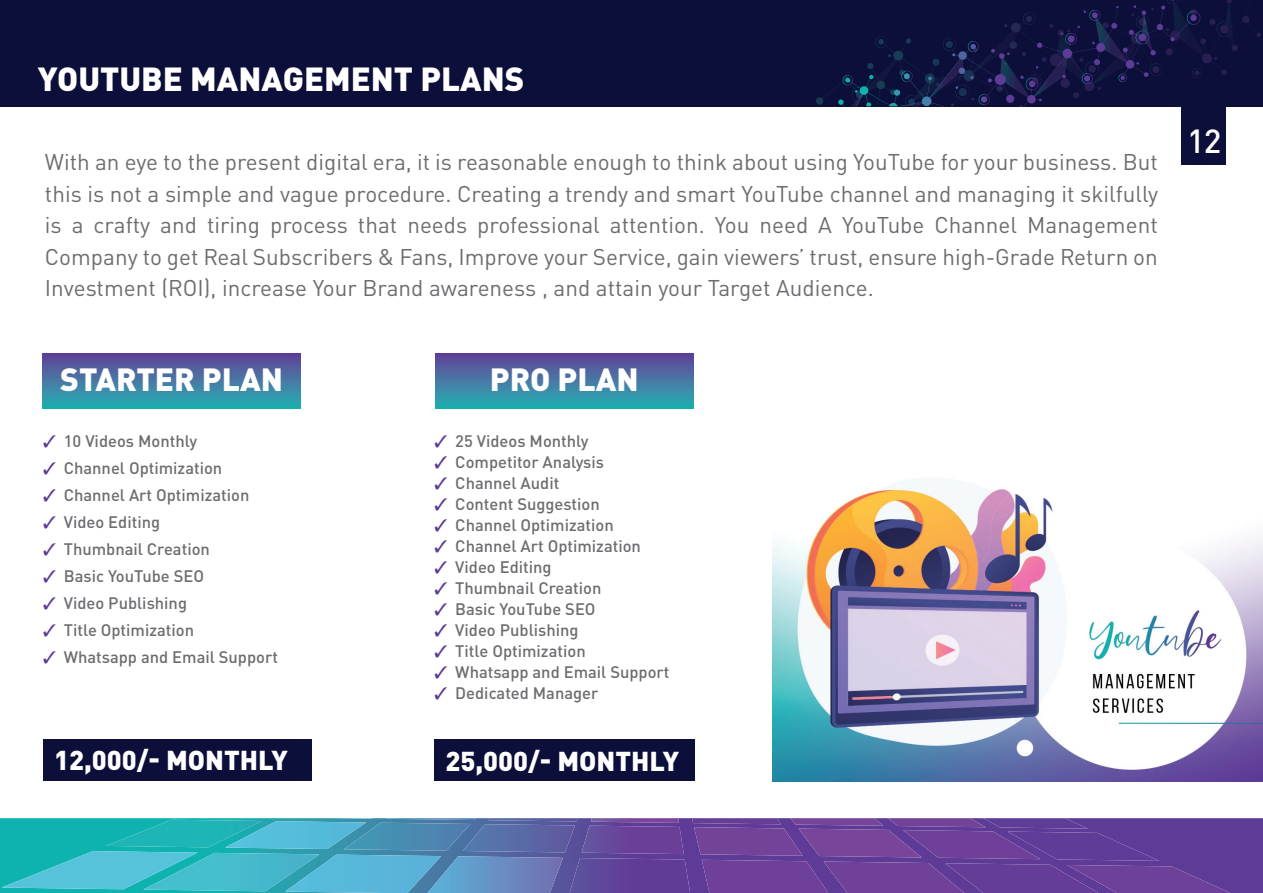
<style>
.page{position:relative;width:1263px;height:893px;background:#fff}
.page>*{position:absolute;margin:0;border:0;box-sizing:border-box;transform-origin:0 0}
.t1{font:900 33px "DIN Pro";color:#fff}
.t2{font:500 33px "DIN Pro";color:#fff}
.t3{font:900 31.8px "DIN Pro";color:#fff}
.t4{font:900 27px "DIN Pro";color:#fff}
.t5{font:22.5px/31.5px "DIN Pro";color:#6c6d70;text-align:justify}
.t6{font:500 16.5px "DIN Pro";color:#6c6d70}
.s1{color:#5d3c96}
</style>
<div class="page">
<div style="left:0;top:0;width:1263px;height:106px;background:#0b0f39"></div>
<svg style="left:842px;top:0;width:419px;height:106px"></svg>
<div style="left:0;top:818px;width:1263px;height:75px;background:#5d3b96"></div>
<svg style="left:1px;top:818px;width:1229px;height:75px;background:#566faa"></svg>
<div style="left:1181px;top:104px;width:45px;height:60px;background:#0b0f39"></div>
<svg style="left:43px;top:353px;width:258px;height:56px;background:#4278a4"></svg>
<svg style="left:435px;top:353px;width:258px;height:56px;background:#4278a4"></svg>
<div style="left:434px;top:740px;width:260px;height:41px;background:#0b0f39"></div>
<div style="left:43px;top:740px;width:268px;height:41px;background:#0b0f39"></div>
<img style="left:772px;top:478px;width:491px;height:303px">
<h1 class="t1" style="left:38px;top:51px;width:488px">YOUTUBE MANAGEMENT PLANS</h1>
<p class="t5" style="left:45px;top:144px;width:1115px">With an eye to the present digital era, it is reasonable enough to think about using YouTube for your business. But this is not a simple and vague procedure. Creating a trendy and smart YouTube channel and managing it skilfully is a crafty and tiring process that needs professional attention. You need A YouTube Channel Management Company to get Real Subscribers &amp; Fans, Improve your Service, gain viewers’ trust, ensure high-Grade Return on Investment (ROI), increase Your Brand awareness , and attain your Target Audience.</p>
<h2 class="t3" style="left:60px;top:352px;width:224px">STARTER PLAN</h2>
<p class="t6" style="left:43px;top:428px;width:156px"><span class="s1">✓</span> 10 Videos Monthly</p>
<p class="t6" style="left:43px;top:455px;width:181px"><span class="s1">✓</span> Channel Optimization</p>
<p class="t6" style="left:43px;top:482px;width:208px"><span class="s1">✓</span> Channel Art Optimization</p>
<p class="t6" style="left:43px;top:509px;width:119px"><span class="s1">✓</span> Video Editing</p>
<p class="t6" style="left:43px;top:536px;width:169px"><span class="s1">✓</span> Thumbnail Creation</p>
<p class="t6" style="left:43px;top:563px;width:163px"><span class="s1">✓</span> Basic YouTube SEO</p>
<p class="t6" style="left:43px;top:590px;width:146px"><span class="s1">✓</span> Video Publishing</p>
<p class="t6" style="left:43px;top:617px;width:153px"><span class="s1">✓</span> Title Optimization</p>
<p class="t6" style="left:43px;top:644px;width:237px"><span class="s1">✓</span> Whatsapp and Email Support</p>
<h2 class="t3" style="left:490px;top:352px;width:150px">PRO PLAN</h2>
<p class="t6" style="left:434px;top:428px;width:156px"><span class="s1">✓</span> 25 Videos Monthly</p>
<p class="t6" style="left:434px;top:449px;width:171px"><span class="s1">✓</span> Competitor Analysis</p>
<p class="t6" style="left:434px;top:470px;width:127px"><span class="s1">✓</span> Channel Audit</p>
<p class="t6" style="left:434px;top:491px;width:167px"><span class="s1">✓</span> Content Suggestion</p>
<p class="t6" style="left:434px;top:512px;width:181px"><span class="s1">✓</span> Channel Optimization</p>
<p class="t6" style="left:434px;top:533px;width:208px"><span class="s1">✓</span> Channel Art Optimization</p>
<p class="t6" style="left:434px;top:554px;width:119px"><span class="s1">✓</span> Video Editing</p>
<p class="t6" style="left:434px;top:575px;width:169px"><span class="s1">✓</span> Thumbnail Creation</p>
<p class="t6" style="left:434px;top:596px;width:163px"><span class="s1">✓</span> Basic YouTube SEO</p>
<p class="t6" style="left:434px;top:617px;width:146px"><span class="s1">✓</span> Video Publishing</p>
<p class="t6" style="left:434px;top:638px;width:153px"><span class="s1">✓</span> Title Optimization</p>
<p class="t6" style="left:434px;top:659px;width:237px"><span class="s1">✓</span> Whatsapp and Email Support</p>
<p class="t6" style="left:434px;top:680px;width:166px"><span class="s1">✓</span> Dedicated Manager</p>
<p class="t4" style="left:54px;top:737px;width:235px">12,000/- MONTHLY</p>
<p class="t4" style="left:445px;top:738px;width:235px">25,000/- MONTHLY</p>
<h1 class="t2" style="left:1187px;top:115px;width:36px">12</h1>
</div>
